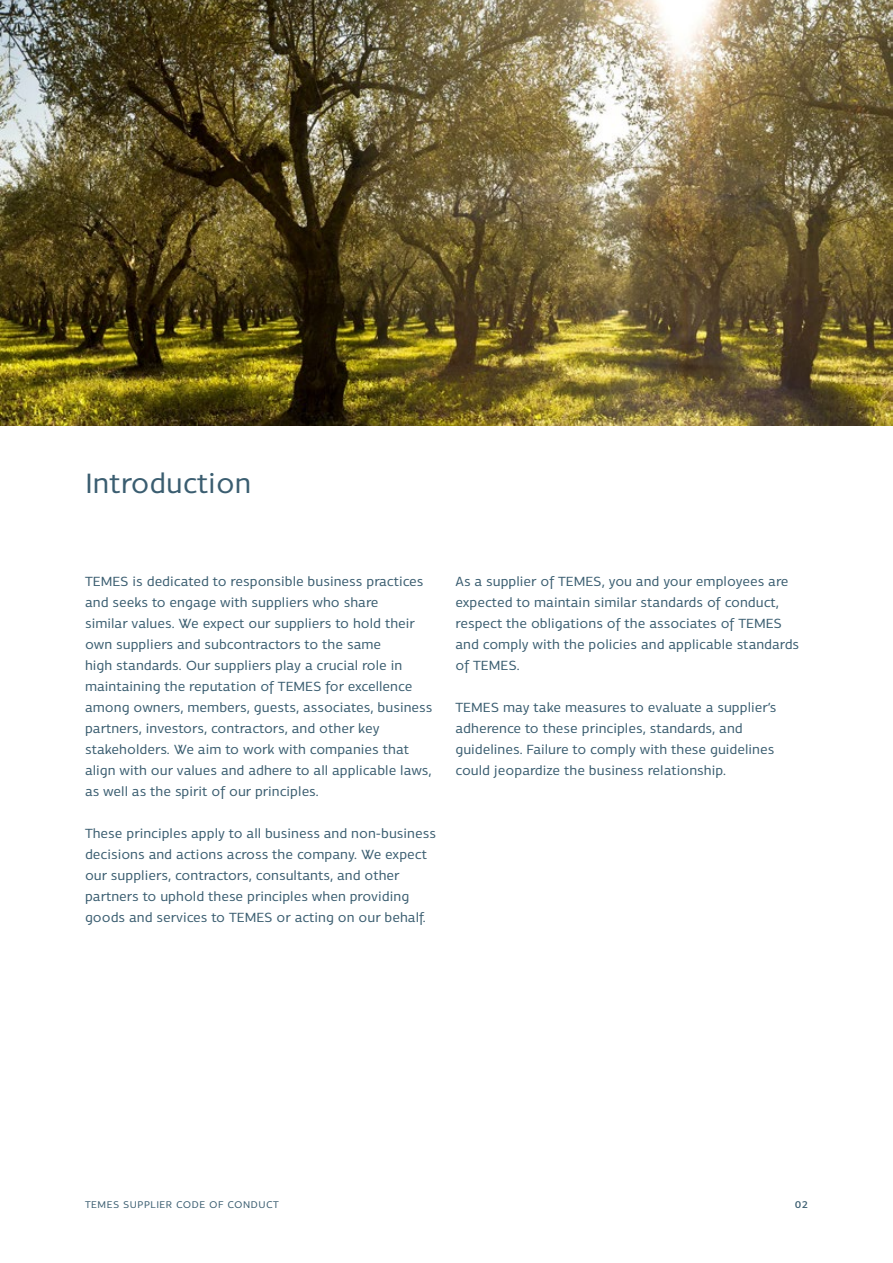
<style>
.page{position:relative;width:893px;height:1263px;background:#fff}
.page>*{position:absolute;margin:0;border:0;box-sizing:border-box;transform-origin:0 0}
.t1{font:30px "Navarino";color:#3a5d70}
.t2{font:14.25px/21px "Navarino";color:#3a5d70}
.t3{font:10.5px "Navarino";letter-spacing:.05em;color:#3a5d70}
.t4{font:500 10.5px "Navarino";color:#3a5d70}
</style>
<div class="page">
<img style="left:0;top:0;width:893px;height:425px">
<h1 class="t1" style="left:85px;top:469px;width:168px">Introduction</h1>
<p class="t2" style="left:85px;top:571px;width:349px">TEMES is dedicated to responsible business practices and seeks to engage with suppliers who share<br>similar values. We expect our suppliers to hold their own suppliers and subcontractors to the same<br>high standards. Our suppliers play a crucial role in maintaining the reputation of TEMES for excellence among owners, members, guests, associates, business partners, investors, contractors, and other key stakeholders. We aim to work with companies that align with our values and adhere to all applicable laws, as well as the spirit of our principles.</p>
<p class="t2" style="left:85px;top:823px;width:352px">These principles apply to all business and non-business decisions and actions across the company. We expect our suppliers, contractors, consultants, and other partners to uphold these principles when providing goods and services to TEMES or acting on our behalf.</p>
<p class="t2" style="left:455px;top:571px;width:345px">As a supplier of TEMES, you and your employees are expected to maintain similar standards of conduct, respect the obligations of the associates of TEMES and comply with the policies and applicable standards of TEMES.</p>
<p class="t2" style="left:455px;top:697px;width:323px">TEMES may take measures to evaluate a supplier’s adherence to these principles, standards, and guidelines. Failure to comply with these guidelines could jeopardize the business relationship.</p>
<p class="t3" style="left:85px;top:1199px;width:195px">TEMES SUPPLIER CODE OF CONDUCT</p>
<p class="t4" style="left:795px;top:1199px;width:15px">02</p>
</div>
